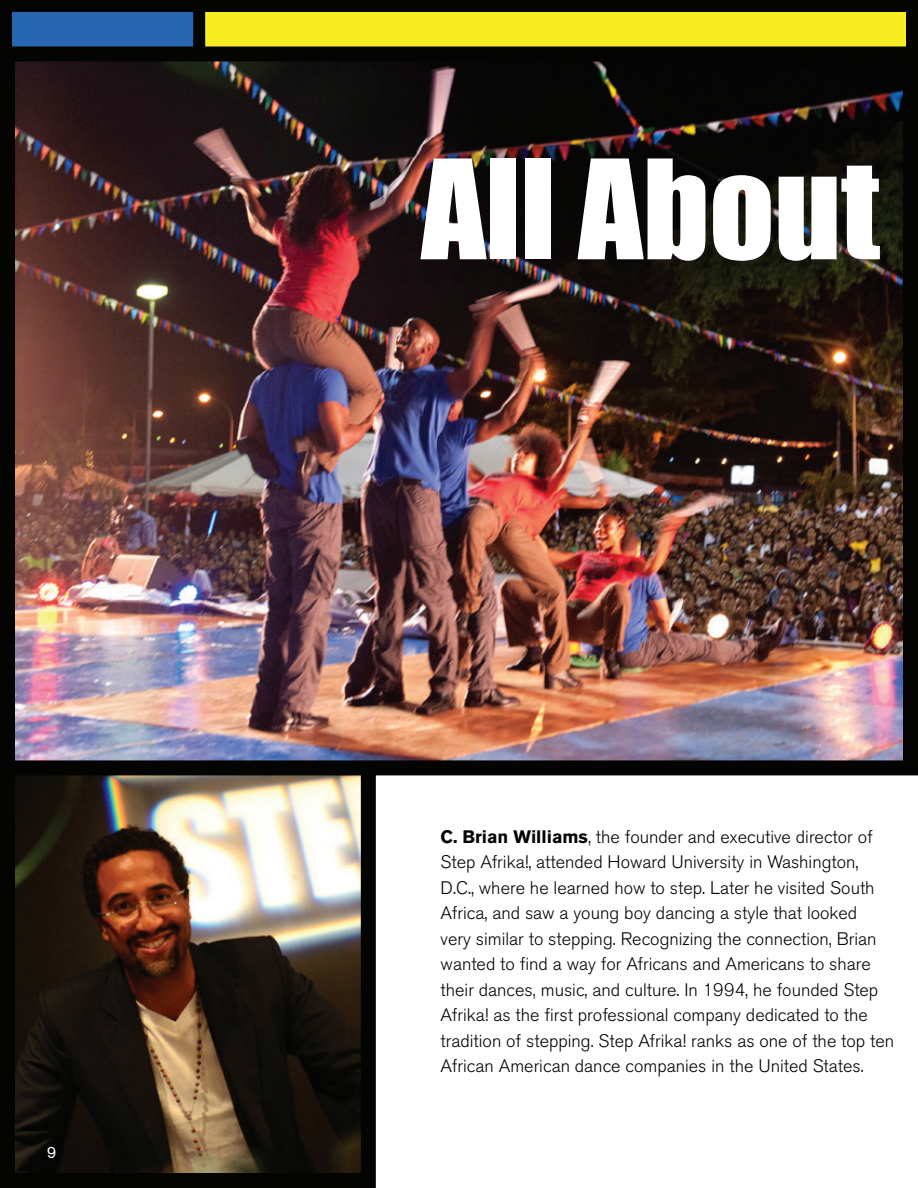
<style>
.page{position:relative;width:918px;height:1188px;background:#fff}
.page>*{position:absolute;margin:0;border:0;box-sizing:border-box;transform-origin:0 0}
.t1{font:127.5px "Impact";color:#fff}
.t2{font:300 18px/25.5px "Akzidenz Grotesk BE";color:#040503}
.t3{font:16.5px "Akzidenz Grotesk BE";color:#fff}
.s1{font-weight:700}
</style>
<div class="page">
<img style="left:16px;top:775px;width:344px;height:397px">
<div style="left:0;top:737px;width:376px;height:451px;border:15px solid #040503"></div>
<div style="left:172px;top:6px;width:740px;height:48px;background:#f7ee21"></div>
<div style="left:166px;top:0;width:752px;height:60px;border:12px solid #040503"></div>
<div style="left:6px;top:6px;width:193px;height:48px;background:#2865b1"></div>
<div style="left:0;top:0;width:205px;height:60px;border:12px solid #040503"></div>
<img style="left:16px;top:62px;width:886px;height:697px">
<div style="left:0;top:46px;width:918px;height:729px;border:15px solid #040503"></div>
<p class="t3" style="left:47px;top:1143px;width:11px">9</p>
<h1 class="t1" style="left:421px;top:110px;width:460px">All About</h1>
<p class="t2" style="left:441px;top:824px;width:455px"><span class="s1">C. Brian Williams</span>, the founder and executive director of Step Afrika!, attended Howard University in Washington, D.C., where he learned how to step. Later he visited South Africa, and saw a young boy dancing a style that looked<br>very similar to stepping. Recognizing the connection, Brian wanted to find a way for Africans and Americans to share their dances, music, and culture. In 1994, he founded Step Afrika! as the first professional company dedicated to the tradition of stepping. Step Afrika! ranks as one of the top ten African American dance companies in the United States.</p>
</div>
